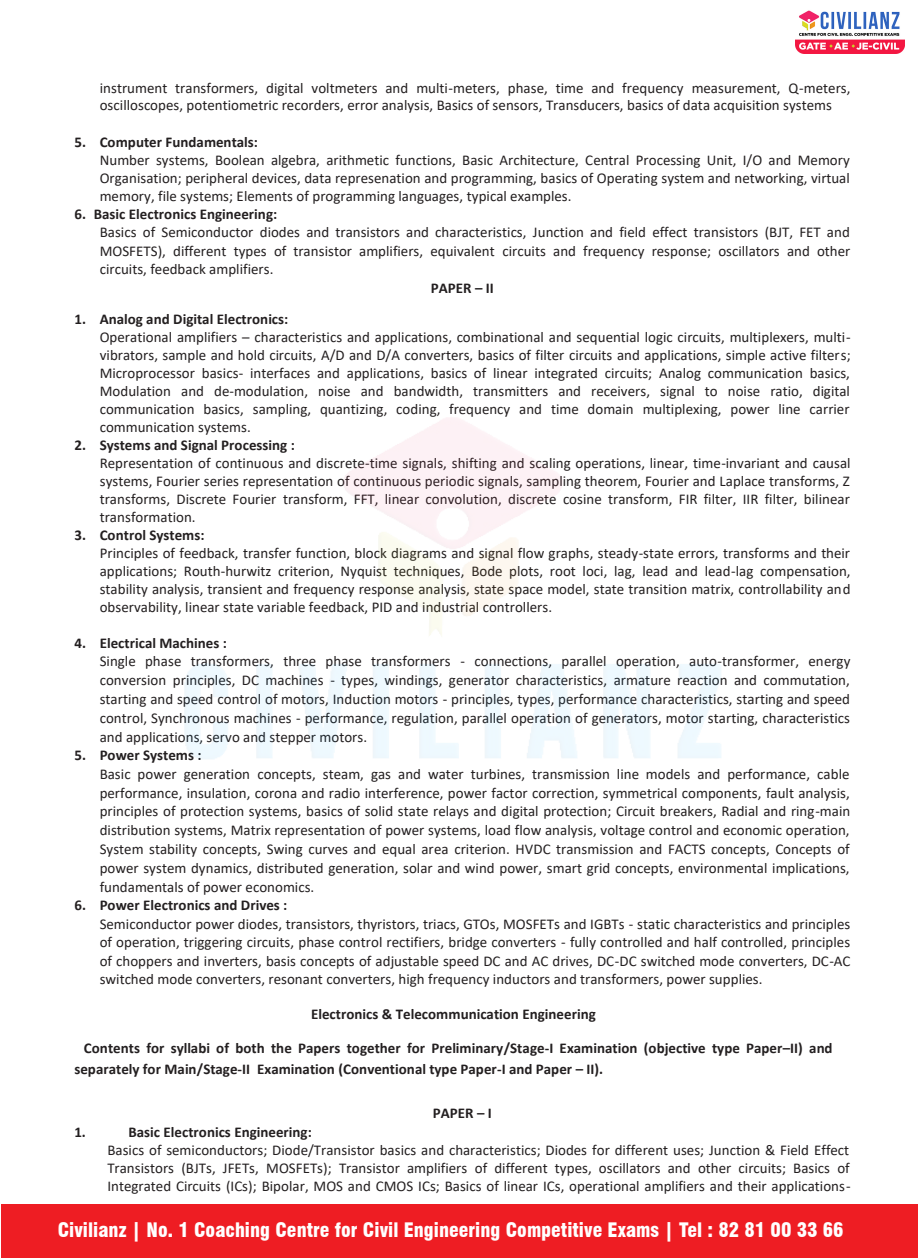
<style>
.page{position:relative;width:918px;height:1260px;background:#fff}
.page>*{position:absolute;margin:0;border:0;box-sizing:border-box;transform-origin:0 0}
.t1{font:900 condensed 19.5px "Swiss 721 BT";color:#fff}
.t2{font:15px/18px "Calibri";color:#231f20}
.t3{font:700 15px/21px "Calibri";color:#231f20}
.s1{font-weight:700}
</style>
<div class="page">
<img style="left:796px;top:10px;width:109px;height:44px">
<div style="left:1px;top:1204px;width:917px;height:54px;background:#ee1d23"></div>
<p class="t2" style="left:100px;top:78px;width:752px">instrument transformers, digital voltmeters and multi-meters, phase, time and frequency measurement, Q-meters, oscilloscopes, potentiometric recorders, error analysis, Basics of sensors, Transducers, basics of data acquisition systems</p>
<p class="t2" style="left:100px;top:132px;width:752px;text-indent:-25px"><span class="s1">5. Computer Fundamentals:<br></span>Number systems, Boolean algebra, arithmetic functions, Basic Architecture, Central Processing Unit, I/O and Memory Organisation; peripheral devices, data represenation and programming, basics of Operating system and networking, virtual memory, file systems; Elements of programming languages, typical examples.</p>
<p class="t3" style="left:75px;top:203px;width:204px">6. Basic Electronics Engineering:</p>
<p class="t2" style="left:100px;top:222px;width:752px">Basics of Semiconductor diodes and transistors and characteristics, Junction and field effect transistors (BJT, FET and</p>
<p class="t2" style="left:100px;top:241px;width:752px">MOSFETS), different types of transistor amplifiers, equivalent circuits and frequency response; oscillators and other</p>
<p class="t2" style="left:100px;top:260px;width:175px">circuits, feedback amplifiers.</p>
<p class="t3" style="left:431px;top:278px;width:64px">PAPER – II</p>
<p class="t2" style="left:100px;top:309px;width:753px;text-indent:-25px"><span class="s1">1. Analog and Digital Electronics:<br></span>Operational amplifiers – characteristics and applications, combinational and sequential logic circuits, multiplexers, multi&shy;vibrators, sample and hold circuits, A/D and D/A converters, basics of filter circuits and applications, simple active filters; Microprocessor basics- interfaces and applications, basics of linear integrated circuits; Analog communication basics, Modulation and de-modulation, noise and bandwidth, transmitters and receivers, signal to noise ratio, digital communication basics, sampling, quantizing, coding, frequency and time domain multiplexing, power line carrier communication systems.</p>
<p class="t2" style="left:100px;top:436px;width:752px;text-indent:-25px"><span class="s1">2. Systems and Signal Processing :<br></span>Representation of continuous and discrete-time signals, shifting and scaling operations, linear, time-invariant and causal systems, Fourier series representation of continuous periodic signals, sampling theorem, Fourier and Laplace transforms, Z transforms, Discrete Fourier transform, FFT, linear convolution, discrete cosine transform, FIR filter, IIR filter, bilinear transformation.</p>
<p class="t2" style="left:100px;top:526px;width:753px;text-indent:-25px"><span class="s1">3. Control Systems:<br></span>Principles of feedback, transfer function, block diagrams and signal flow graphs, steady-state errors, transforms and their applications; Routh-hurwitz criterion, Nyquist techniques, Bode plots, root loci, lag, lead and lead-lag compensation, stability analysis, transient and frequency response analysis, state space model, state transition matrix, controllability and observability, linear state variable feedback, PID and industrial controllers.</p>
<p class="t2" style="left:100px;top:633px;width:752px;line-height:18.8px;text-indent:-25px"><span class="s1">4. Electrical Machines :<br></span>Single phase transformers, three phase transformers - connections, parallel operation, auto-transformer, energy conversion principles, DC machines - types, windings, generator characteristics, armature reaction and commutation, starting and speed control of motors, Induction motors - principles, types, performance characteristics, starting and speed control, Synchronous machines - performance, regulation, parallel operation of generators, motor starting, characteristics and applications, servo and stepper motors.</p>
<p class="t2" style="left:100px;top:746px;width:752px;line-height:18.8px;text-indent:-25px"><span class="s1">5. Power Systems :<br></span>Basic power generation concepts, steam, gas and water turbines, transmission line models and performance, cable performance, insulation, corona and radio interference, power factor correction, symmetrical components, fault analysis, principles of protection systems, basics of solid state relays and digital protection; Circuit breakers, Radial and ring-main distribution systems, Matrix representation of power systems, load flow analysis, voltage control and economic operation, System stability concepts, Swing curves and equal area criterion. HVDC transmission and FACTS concepts, Concepts of power system dynamics, distributed generation, solar and wind power, smart grid concepts, environmental implications, fundamentals of power economics.</p>
<p class="t2" style="left:100px;top:896px;width:752px;text-indent:-25px"><span class="s1">6. Power Electronics and Drives :<br></span>Semiconductor power diodes, transistors, thyristors, triacs, GTOs, MOSFETs and IGBTs - static characteristics and principles of operation, triggering circuits, phase control rectifiers, bridge converters - fully controlled and half controlled, principles of choppers and inverters, basis concepts of adjustable speed DC and AC drives, DC-DC switched mode converters, DC-AC switched mode converters, resonant converters, high frequency inductors and transformers, power supplies.</p>
<p class="t3" style="left:311px;top:1004px;width:286px">Electronics &amp; Telecommunication Engineering</p>
<p class="t3" style="left:74px;top:1038px;width:760px;text-indent:10px">Contents for syllabi of both the Papers together for Preliminary/Stage-I Examination (objective type Paper–II) and separately for Main/Stage-II Examination (Conventional type Paper-I and Paper – II).</p>
<p class="t3" style="left:433px;top:1102px;width:60px">PAPER – I</p>
<p class="t3" style="left:74px;top:1121px;width:13px">1.</p>
<p class="t2" style="left:107px;top:1122px;width:745px;text-indent:21px"><span class="s1">Basic Electronics Engineering:<br></span>Basics of semiconductors; Diode/Transistor basics and characteristics; Diodes for different uses; Junction &amp; Field Effect Transistors (BJTs, JFETs, MOSFETs); Transistor amplifiers of different types, oscillators and other circuits; Basics of Integrated Circuits (ICs); Bipolar, MOS and CMOS ICs; Basics of linear ICs, operational amplifiers and their applications-</p>
<h1 class="t1" style="left:58px;top:1218px;width:788px">Civilianz | No. 1 Coaching Centre for Civil Engineering Competitive Exams | Tel : 82 81 00 33 66</h1>
</div>
